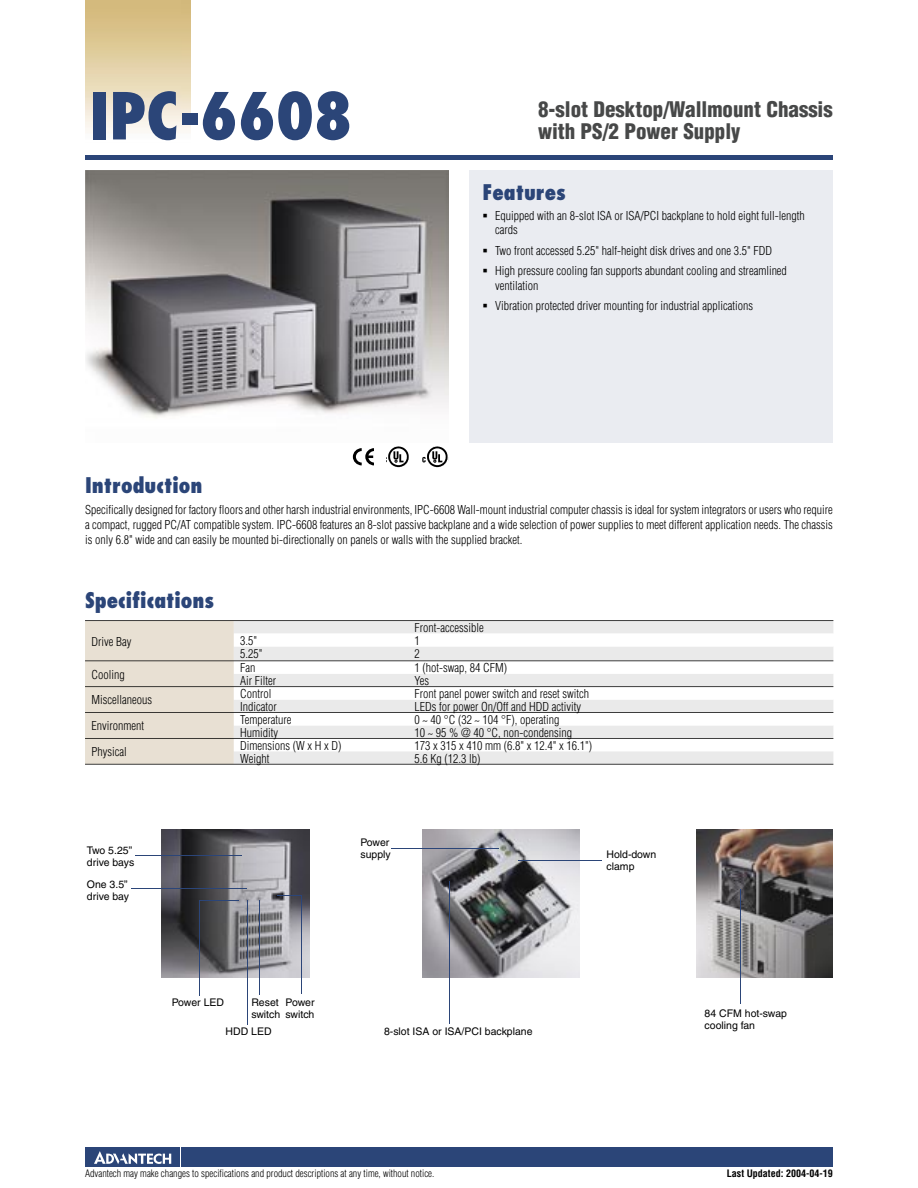
<style>
.page{position:relative;width:918px;height:1188px;background:#fff}
.page>*{position:absolute;margin:0;border:0;box-sizing:border-box;transform-origin:0 0}
.t1{font:800 condensed 63px "Futura";color:#2b4578}
.t2{font:900 condensed 21px/22.5px "Helvetica";color:#474848}
.t3{font:800 condensed 21px "Futura";color:#2b4578}
.t4{font:300 condensed 12px/15px "Helvetica";color:#000}
.t5{font:10.5px/12px "Helvetica";color:#000}
.t6{font:300 condensed 10.05px "Helvetica";color:#000}
.t7{font:700 condensed 10.05px "Helvetica";color:#000}
</style>
<div class="page">
<div style="left:182px;top:1147px;width:651px;height:20px;background:#2b4578"></div>
<div style="left:85px;top:1147px;width:95px;height:20px;background:#2b4578"></div>
<svg style="left:94px;top:1151px;width:77px;height:13px"></svg>
<div style="left:85px;top:155px;width:748px;height:5px;background:#2b4578"></div>
<div style="left:470px;top:170px;width:363px;height:272px;background:#eaecf1"></div>
<img style="left:161px;top:829px;width:148px;height:149px">
<img style="left:422px;top:829px;width:157px;height:149px">
<img style="left:697px;top:829px;width:136px;height:149px">
<hr style="left:135px;top:856px;width:107px;height:1px;background:#2b4578">
<hr style="left:131px;top:888px;width:115px;height:1px;background:#2b4578">
<hr style="left:199px;top:900px;width:40px;height:1px;background:#2b4578">
<hr style="left:199px;top:900px;width:1px;height:95px;background:#2b4578">
<hr style="left:247px;top:901px;width:1px;height:124px;background:#2b4578">
<hr style="left:259px;top:900px;width:1px;height:95px;background:#2b4578">
<svg style="left:277px;top:895px;width:25px;height:1px"></svg>
<hr style="left:301px;top:896px;width:1px;height:98px;background:#2b4578">
<hr style="left:449px;top:881px;width:1px;height:143px;background:#2b4578">
<hr style="left:392px;top:848px;width:107px;height:1px;background:#2b4578">
<hr style="left:518px;top:860px;width:84px;height:1px;background:#2b4578">
<hr style="left:740px;top:889px;width:1px;height:114px;background:#2b4578">
<img style="left:85px;top:170px;width:363px;height:248px">
<svg style="left:85px;top:621px;width:748px;height:143px"></svg>
<hr style="left:85px;top:620px;width:149px;height:1px;background:#000">
<hr style="left:234px;top:620px;width:174px;height:1px;background:#000">
<hr style="left:408px;top:620px;width:213px;height:1px;background:#000">
<hr style="left:621px;top:620px;width:212px;height:1px;background:#000">
<hr style="left:85px;top:660px;width:149px;height:1px;background:#000">
<hr style="left:234px;top:660px;width:174px;height:1px;background:#000">
<hr style="left:408px;top:660px;width:213px;height:1px;background:#000">
<hr style="left:621px;top:660px;width:212px;height:1px;background:#000">
<hr style="left:85px;top:686px;width:149px;height:1px;background:#000">
<hr style="left:234px;top:686px;width:174px;height:1px;background:#000">
<hr style="left:408px;top:686px;width:213px;height:1px;background:#000">
<hr style="left:621px;top:686px;width:212px;height:1px;background:#000">
<hr style="left:85px;top:712px;width:149px;height:1px;background:#000">
<hr style="left:234px;top:712px;width:174px;height:1px;background:#000">
<hr style="left:408px;top:712px;width:213px;height:1px;background:#000">
<hr style="left:621px;top:712px;width:212px;height:1px;background:#000">
<hr style="left:85px;top:738px;width:149px;height:1px;background:#000">
<hr style="left:234px;top:738px;width:174px;height:1px;background:#000">
<hr style="left:408px;top:738px;width:213px;height:1px;background:#000">
<hr style="left:621px;top:738px;width:212px;height:1px;background:#000">
<hr style="left:85px;top:764px;width:149px;height:1px;background:#000">
<hr style="left:234px;top:764px;width:174px;height:1px;background:#000">
<hr style="left:408px;top:764px;width:213px;height:1px;background:#000">
<hr style="left:621px;top:764px;width:212px;height:1px;background:#000">
<svg style="left:353px;top:448px;width:21px;height:17px"></svg>
<svg style="left:422px;top:446px;width:26px;height:21px"></svg>
<svg style="left:388px;top:446px;width:21px;height:21px"></svg>
<h1 class="t1" style="left:89px;top:76px;width:265px">IPC-6608</h1>
<h2 class="t2" style="left:538px;top:98px;width:296px">8-slot Desktop/Wallmount Chassis with PS/2 Power Supply</h2>
<h2 class="t3" style="left:482px;top:178px;width:85px">Features</h2>
<p class="t4" style="left:495px;top:208px;width:311px;line-height:14.2px;text-indent:-13px">▪ Equipped with an 8-slot ISA or ISA/PCI backplane to hold eight full-length cards</p>
<p class="t4" style="left:482px;top:243px;width:291px">▪ Two front accessed 5.25" half-height disk drives and one 3.5" FDD</p>
<p class="t4" style="left:495px;top:264px;width:293px;line-height:14.2px;text-indent:-13px">▪ High pressure cooling fan supports abundant cooling and streamlined ventilation</p>
<p class="t4" style="left:482px;top:298px;width:272px">▪ Vibration protected driver mounting for industrial applications</p>
<h2 class="t3" style="left:85px;top:472px;width:119px">Introduction</h2>
<p class="t4" style="left:85px;top:503px;width:749px;text-align:justify">Specifically designed for factory floors and other harsh industrial en vi ron ments, IPC-6608 Wall-mount industrial computer chassis is ideal for system integrators or users who require a compact, rugged PC/AT compatible system. IPC-6608 features an 8-slot passive backplane and a wide selection of power supplies to meet different application needs. The chassis is only 6.8" wide and can easily be mounted bi-directionally on panels or walls with the supplied bracket.</p>
<h2 class="t3" style="left:85px;top:587px;width:131px">Specifications</h2>
<p class="t4" style="left:91px;top:634px;width:42px">Drive Bay</p>
<p class="t4" style="left:91px;top:667px;width:35px">Cooling</p>
<p class="t4" style="left:415px;top:620px;width:71px">Front-accessible</p>
<p class="t4" style="left:240px;top:633px;width:19px">3.5"</p>
<p class="t4" style="left:415px;top:633px;width:7px">1</p>
<p class="t4" style="left:240px;top:647px;width:24px">5.25"</p>
<p class="t4" style="left:415px;top:647px;width:7px">2</p>
<p class="t4" style="left:240px;top:660px;width:17px">Fan</p>
<p class="t4" style="left:415px;top:660px;width:94px">1 (hot-swap, 84 CFM)</p>
<p class="t4" style="left:240px;top:673px;width:37px">Air Filter</p>
<p class="t4" style="left:415px;top:673px;width:16px">Yes</p>
<p class="t4" style="left:240px;top:686px;width:33px">Control</p>
<p class="t4" style="left:415px;top:686px;width:176px">Front panel power switch and reset switch</p>
<p class="t4" style="left:240px;top:699px;width:38px">Indicator</p>
<p class="t4" style="left:415px;top:699px;width:168px">LEDs for power On/Off and HDD activity</p>
<p class="t4" style="left:91px;top:692px;width:62px">Miscellaneous</p>
<p class="t4" style="left:91px;top:718px;width:54px">Environment</p>
<p class="t4" style="left:240px;top:712px;width:53px">Temperature</p>
<p class="t4" style="left:415px;top:712px;width:146px">0 ~ 40 °C (32 ~ 104 °F), operating</p>
<p class="t4" style="left:240px;top:725px;width:39px">Humidity</p>
<p class="t4" style="left:415px;top:725px;width:159px">10 ~ 95 % @ 40 °C, non-condensing</p>
<p class="t4" style="left:91px;top:744px;width:37px">Physical</p>
<p class="t4" style="left:240px;top:738px;width:103px">Dimensions (W x H x D)</p>
<p class="t4" style="left:415px;top:738px;width:179px">173 x 315 x 410 mm (6.8" x 12.4" x 16.1")</p>
<p class="t4" style="left:240px;top:751px;width:31px">Weight</p>
<p class="t4" style="left:415px;top:751px;width:67px">5.6 Kg (12.3 lb)</p>
<p class="t5" style="left:87px;top:844px;width:49px">Two 5.25” drive bays</p>
<p class="t5" style="left:87px;top:879px;width:44px">One 3.5” drive bay</p>
<p class="t5" style="left:360px;top:837px;width:32px">Power supply</p>
<p class="t5" style="left:607px;top:848px;width:51px">Hold-down clamp</p>
<p class="t5" style="left:172px;top:996px;width:54px">Power LED</p>
<p class="t5" style="left:251px;top:996px;width:30px">Reset switch</p>
<p class="t5" style="left:286px;top:996px;width:30px">Power switch</p>
<p class="t5" style="left:226px;top:1025px;width:48px">HDD LED</p>
<p class="t5" style="left:384px;top:1025px;width:150px">8-slot ISA or ISA/PCI backplane</p>
<p class="t5" style="left:705px;top:1007px;width:84px">84 CFM hot-swap cooling fan</p>
<p class="t6" style="left:85px;top:1168px;width:351px">Advantech may make changes to specifications and product descriptions at any time, without notice.</p>
<p class="t7" style="left:727px;top:1167px;width:108px">Last Updated: 2004-04-19</p>
</div>
